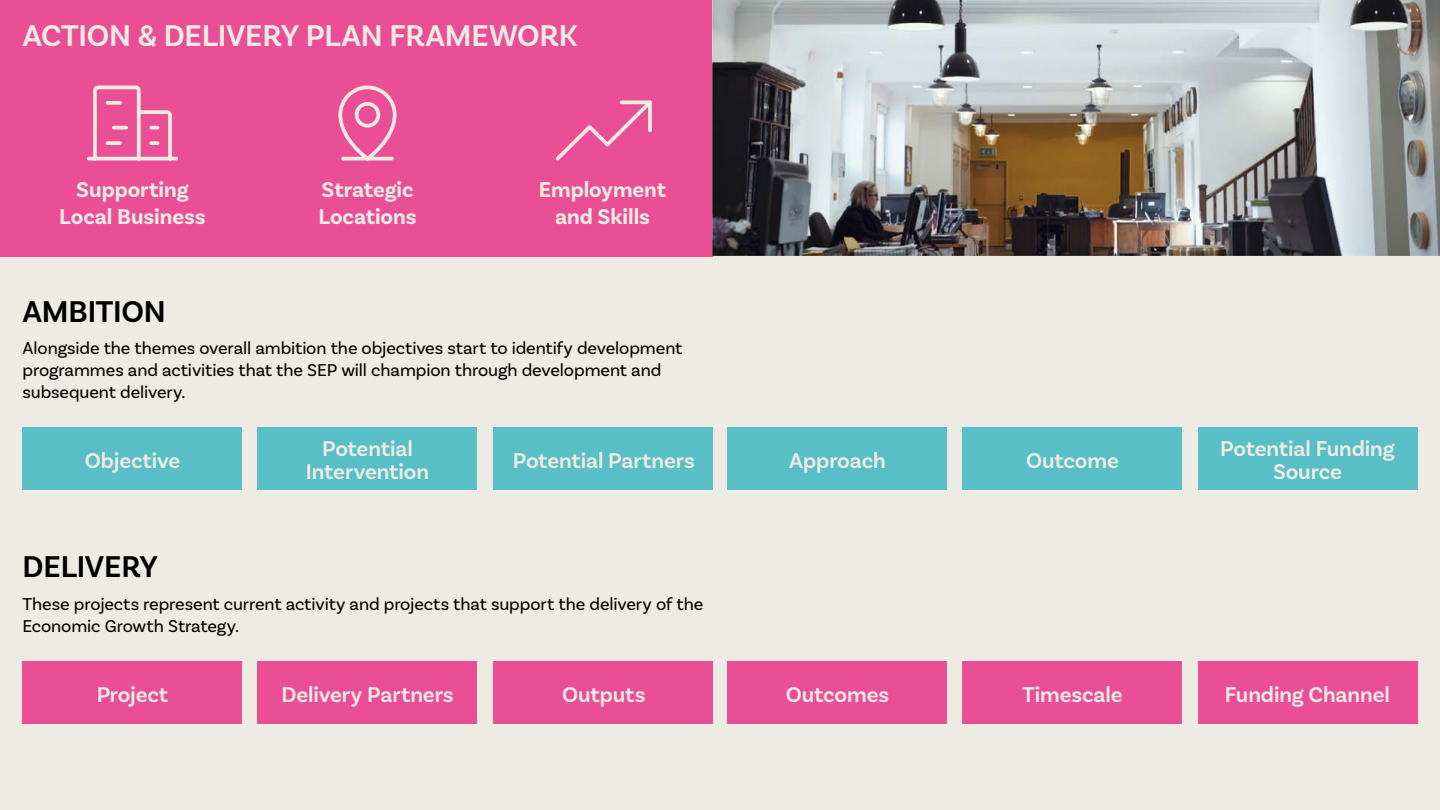
<style>
.page{position:relative;width:1440px;height:810px;background:#eeebe4}
.page>*{position:absolute;margin:0;border:0;box-sizing:border-box;transform-origin:0 0}
.t1{font:600 31.5px "Basic Sans";letter-spacing:-.01em;color:#eeebe4}
.t2{font:600 31.5px "Basic Sans";letter-spacing:-.01em;color:#000}
.t3{font:600 22.5px/22.5px "Basic Sans";letter-spacing:-.005em;color:#eeebe4;text-align:center}
.t4{font:700 22.5px/27px "Basic Sans";letter-spacing:-.005em;color:#eeebe4;text-align:center}
.t5{font:18px/21.6px "Basic Sans";letter-spacing:-.005em;color:#000}
</style>
<div class="page">
<div style="left:0;top:0;width:712px;height:256px;background:#ea4f96"></div>
<svg style="left:86px;top:85px;width:93px;height:76px"></svg>
<svg style="left:338px;top:85px;width:59px;height:76px"></svg>
<svg style="left:555px;top:100px;width:97px;height:61px"></svg>
<div style="left:22px;top:428px;width:220px;height:62px;background:#57bfc5"></div>
<div style="left:728px;top:428px;width:219px;height:62px;background:#57bfc5"></div>
<div style="left:728px;top:662px;width:219px;height:62px;background:#ea4f96"></div>
<div style="left:22px;top:662px;width:220px;height:62px;background:#ea4f96"></div>
<div style="left:257px;top:428px;width:220px;height:62px;background:#57bfc5"></div>
<div style="left:962px;top:428px;width:220px;height:62px;background:#57bfc5"></div>
<div style="left:962px;top:662px;width:220px;height:62px;background:#ea4f96"></div>
<div style="left:257px;top:662px;width:220px;height:62px;background:#ea4f96"></div>
<div style="left:493px;top:428px;width:219px;height:62px;background:#57bfc5"></div>
<div style="left:1198px;top:428px;width:220px;height:62px;background:#57bfc5"></div>
<div style="left:1198px;top:662px;width:220px;height:62px;background:#ea4f96"></div>
<div style="left:493px;top:662px;width:219px;height:62px;background:#ea4f96"></div>
<img style="left:712px;top:0;width:728px;height:255px">
<h1 class="t1" style="left:22px;top:17px;width:557px">ACTION &amp; DELIVERY PLAN FRAMEWORK</h1>
<p class="t4" style="left:59px;top:176px;width:148px">Supporting<br>Local Business</p>
<p class="t4" style="left:318px;top:176px;width:100px;text-align:left">Strategic<br>Locations</p>
<p class="t4" style="left:539px;top:176px;width:129px">Employment and Skills</p>
<h1 class="t2" style="left:22px;top:292px;width:145px">AMBITION</h1>
<p class="t5" style="left:22px;top:337px;width:661px">Alongside the themes overall ambition the objectives start to identify development programmes and activities that the SEP will champion through development and subsequent delivery.</p>
<p class="t3" style="left:85px;top:449px;width:97px">Objective</p>
<h1 class="t2" style="left:22px;top:548px;width:137px">DELIVERY</h1>
<p class="t3" style="left:306px;top:438px;width:125px">Potential<br>Intervention</p>
<p class="t3" style="left:513px;top:449px;width:183px">Potential Partners</p>
<p class="t5" style="left:22px;top:593px;width:682px">These projects represent current activity and projects that support the delivery of the<br>Economic Growth Strategy.</p>
<p class="t3" style="left:97px;top:683px;width:73px">Project</p>
<p class="t3" style="left:281px;top:683px;width:174px">Delivery Partners</p>
<p class="t3" style="left:562px;top:683px;width:85px">Outputs</p>
<p class="t3" style="left:789px;top:449px;width:98px">Approach</p>
<p class="t3" style="left:786px;top:683px;width:105px">Outcomes</p>
<p class="t3" style="left:1026px;top:449px;width:94px">Outcome</p>
<p class="t3" style="left:1022px;top:683px;width:102px">Timescale</p>
<p class="t3" style="left:1220px;top:438px;width:176px">Potential Funding<br>Source</p>
<p class="t3" style="left:1225px;top:683px;width:167px">Funding Channel</p>
</div>
